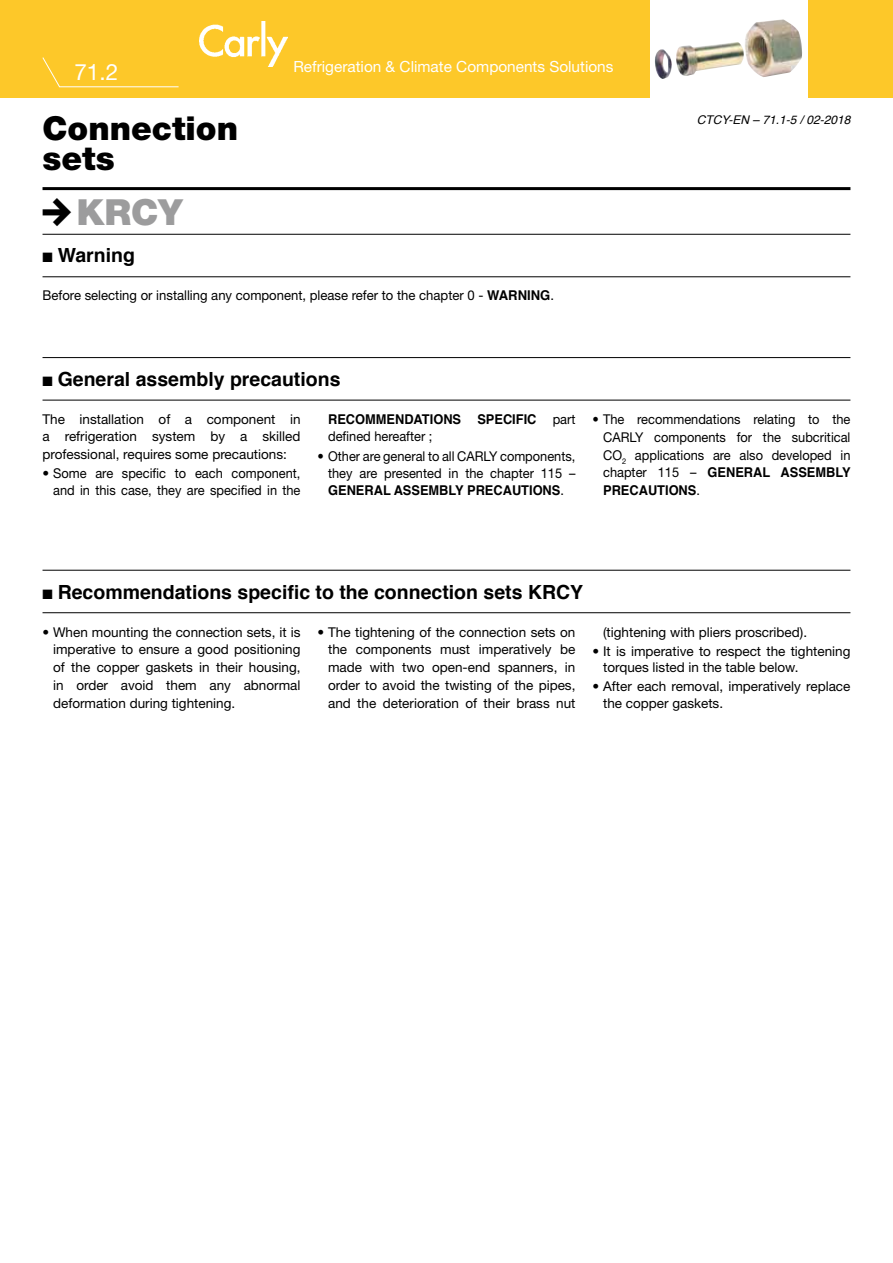
<style>
.page{position:relative;width:893px;height:1263px;background:#fff}
.page>*{position:absolute;margin:0;border:0;box-sizing:border-box;transform-origin:0 0}
.t1{font:900 36px "Helvetica Neue";color:#9c9c9d}
.t2{font:900 33px/30px "Helvetica Neue";color:#000}
.t3{font:22.5px "Helvetica Neue";color:#fff}
.t4{font:700 19.5px "Helvetica";color:#000}
.t5{font:15.3px "Helvetica Neue";color:#fff}
.t6{font:13.5px/17.9px "Helvetica Neue";color:#000;text-align:justify}
.t7{font:13.5px/17.9px "Helvetica Neue";color:#000;text-align:right;scale:.95 1}
.t8{font:700 13.5px/17.9px "Helvetica";color:#000;scale:.95 1}
.t9{font:italic 12px "Helvetica";color:#000}
.s1{font-family:"Helvetica";font-weight:700}
.s2{font-family:"Helvetica Neue";font-weight:400}
</style>
<div class="page">
<div style="left:0;top:0;width:893px;height:98px;background:#fdc829"></div>
<hr style="left:43px;top:187px;width:807px;height:3px;background:#000">
<hr style="left:43px;top:234px;width:807px;height:1px;background:#000">
<hr style="left:43px;top:276px;width:807px;height:1px;background:#000">
<div style="left:651px;top:0;width:157px;height:101px;background:#fff"></div>
<img style="left:200px;top:21px;width:87px;height:45px">
<svg style="left:42px;top:57px;width:137px;height:31px"></svg>
<img style="left:654px;top:19px;width:148px;height:60px">
<hr style="left:43px;top:357px;width:807px;height:1px;background:#000">
<hr style="left:43px;top:400px;width:807px;height:1px;background:#000">
<hr style="left:43px;top:570px;width:807px;height:1px;background:#000">
<hr style="left:43px;top:612px;width:807px;height:1px;background:#000">
<h3 class="t3" style="left:74px;top:58px;width:45px">71.2</h3>
<p class="t5" style="left:293px;top:57px;width:322px">Refrigeration &amp; Climate Components Solutions</p>
<h2 class="t2" style="left:43px;top:113px;width:197px">Connection sets</h2>
<p class="t9" style="left:697px;top:110px;width:155px">CTCY-EN – 71.1-5 / 02-2018</p>
<h1 class="t1" style="left:77px;top:190px;width:108px">KRCY</h1>
<h3 class="t4" style="left:43px;top:239px;width:94px">■ Warning</h3>
<p class="t6" style="left:43px;top:286px;width:513px">Before selecting or installing any component, please refer to the chapter 0 - <span class="s1">WARNING</span>.</p>
<h3 class="t4" style="left:43px;top:363px;width:300px">■ General assembly precautions</h3>
<p class="t6" style="left:43px;top:410px;width:259px;line-height:17.2px">The installation of a component in a refrigeration system by a skilled professional, requires some precautions:</p>
<p class="t6" style="left:43px;top:464px;width:259px;line-height:17.2px;text-align:right">• Some are specific to each component, and in this case, they are specified in the</p>
<p class="t8" style="left:328px;top:410px;width:262px">RECOMMENDATIONS SPECIFIC <span class="s2">part</span></p>
<p class="t7" style="left:328px;top:427px;width:111px">defined hereafter ;</p>
<p class="t7" style="left:317px;top:447px;width:273px;line-height:17.2px">• Other are general to all CARLY components, they are presented in the chapter 115 –</p>
<p class="t8" style="left:328px;top:482px;width:250px">GENERAL ASSEMBLY PRECAUTIONS<span class="s2">.</span></p>
<p class="t7" style="left:603px;top:410px;width:262px;text-align:justify;text-indent:-11px">• The recommendations relating to the CARLY components for the subcritical CO<sub>2</sub> applications are also developed in</p>
<p class="t8" style="left:603px;top:464px;width:262px"><span class="s2">chapter 115 –</span> GENERAL ASSEMBLY<br>PRECAUTIONS<span class="s2">.</span></p>
<h3 class="t4" style="left:43px;top:576px;width:542px">■ Recommendations specific to the connection sets KRCY</h3>
<p class="t6" style="left:53px;top:623px;width:249px;text-indent:-11px">• When mounting the connection sets, it is imperative to ensure a good positioning of the copper gaskets in their housing, in order avoid them any abnormal deformation during tightening.</p>
<p class="t6" style="left:328px;top:623px;width:249px;text-indent:-11px">• The tightening of the connection sets on the components must imperatively be made with two open-end spanners, in order to avoid the twisting of the pipes, and the deterioration of their brass nut</p>
<p class="t6" style="left:603px;top:623px;width:206px">(tightening with pliers proscribed).</p>
<p class="t6" style="left:603px;top:642px;width:249px;line-height:16.8px;text-indent:-11px">• It is imperative to respect the tightening torques listed in the table below.</p>
<p class="t6" style="left:603px;top:678px;width:249px;line-height:16.8px;text-indent:-11px">• After each removal, imperatively replace the copper gaskets.</p>
</div>
